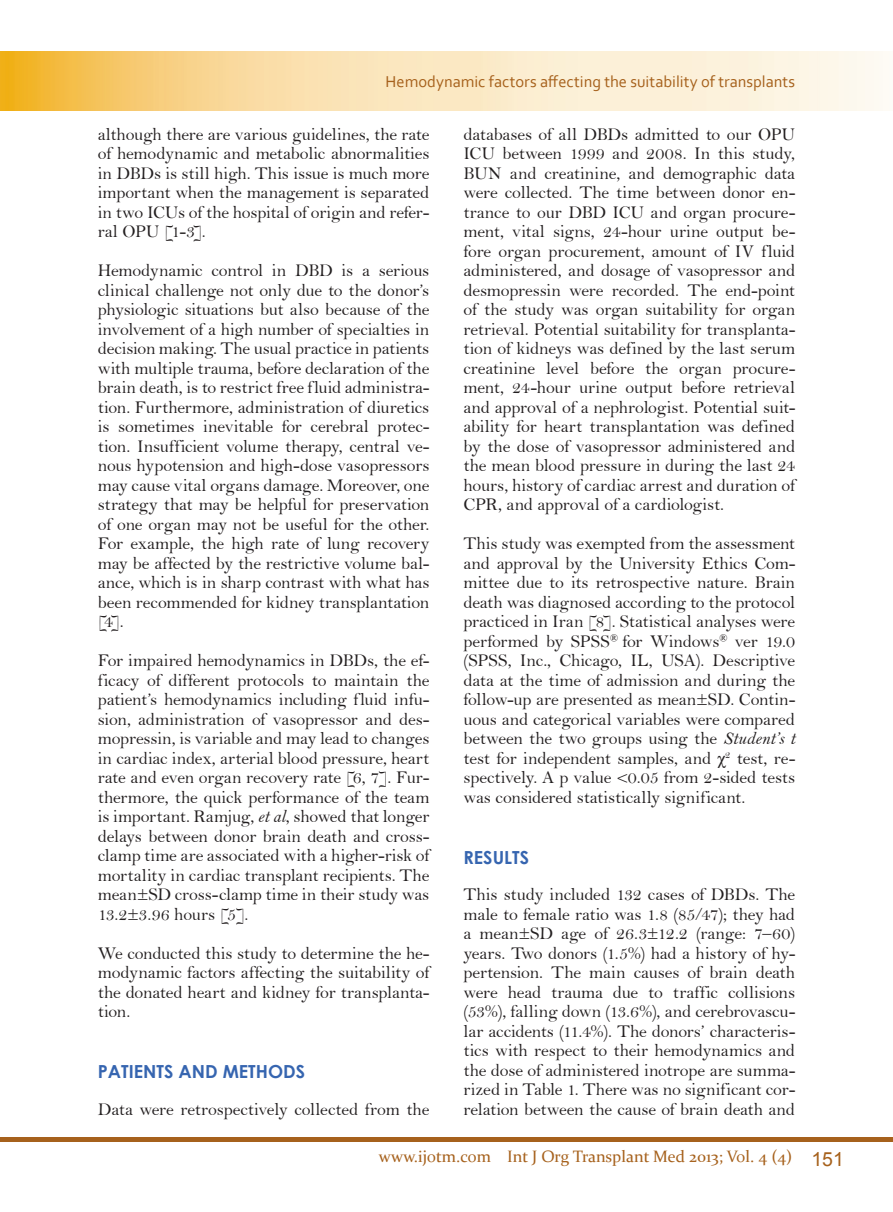
<style>
.page{position:relative;width:893px;height:1212px;background:#fff}
.page>*{position:absolute;margin:0;border:0;box-sizing:border-box;transform-origin:0 0}
.Body{font:18px/19.5px "Bell";letter-spacing:-.01em;color:#231f20;text-align:justify}
.Body_first_Para{font:18px/19.5px "Bell";letter-spacing:-.01em;color:#231f20;text-align:justify}
.Heading{font:700 18px "Century Gothic";color:#3665b0}
.Running_Title{font:16.5px "Corbel";color:#a6611c}
.t1{font:16.5px "Constantia";color:#a6611c}
.s1{font-family:"Bell MT Italic"}
.s2{font-family:"Times New Roman"}
.s3{font-family:"Arial";font-size:19.5px}
</style>
<div class="page">
<div style="left:0;top:1137px;width:893px;height:5px;background:#a6611c"></div>
<img style="left:0;top:52px;width:883px;height:59px">
<p class="Running_Title" style="left:385px;top:72px;width:411px">Hemodynamic factors affecting the suitability of transplants</p>
<p class="Body_first_Para" style="left:98px;top:124px;width:333px">although there are various guidelines, the rate of hemodynamic and metabolic abnormalities in DBDs is still high. This issue is much more important when the management is separated in two ICUs of the hospital of origin and refer&shy;ral OPU [1-3].</p>
<p class="Body" style="left:98px;top:261px;width:333px">Hemodynamic control in DBD is a serious clinical challenge not only due to the donor’s physiologic situations but also because of the involvement of a high number of specialties in decision making. The usual practice in patients with multiple trauma, before declaration of the brain death, is to restrict free fluid administra&shy;tion. Furthermore, administration of diuretics is sometimes inevitable for cerebral protec&shy;tion. Insufficient volume therapy, central ve&shy;nous hypotension and high-dose vasopressors may cause vital organs damage. Moreover, one strategy that may be helpful for preservation of one organ may not be useful for the other.<br>For example, the high rate of lung recovery may be affected by the restrictive volume bal&shy;ance, which is in sharp contrast with what has been recommended for kidney transplantation [4].</p>
<p class="Body" style="left:98px;top:651px;width:333px">For impaired hemodynamics in DBDs, the ef&shy;ficacy of different protocols to maintain the patient’s hemodynamics including fluid infu&shy;sion, administration of vasopressor and des&shy;mopressin, is variable and may lead to changes in cardiac index, arterial blood pressure, heart rate and even organ recovery rate [6, 7]. Fur&shy;thermore, the quick performance of the team is important. Ramjug, <span class="s1">et al</span>, showed that longer delays between donor brain death and cross&shy;clamp time are associated with a higher-risk of mortality in cardiac transplant recipients. The mean±SD cross-clamp time in their study was 13.2±3.96 hours [5].</p>
<p class="Body" style="left:98px;top:943px;width:333px">We conducted this study to determine the he&shy;modynamic factors affecting the suitability of the donated heart and kidney for transplanta&shy;tion.</p>
<p class="Heading" style="left:98px;top:1058px;width:209px">PATIENTS AND METHODS</p>
<p class="Body" style="left:98px;top:1099px;width:333px">Data were retrospectively collected from the</p>
<p class="Body" style="left:463px;top:124px;width:333px">databases of all DBDs admitted to our OPU ICU between 1999 and 2008. In this study, BUN and creatinine, and demographic data were collected. The time between donor en&shy;trance to our DBD ICU and organ procure&shy;ment, vital signs, 24-hour urine output be&shy;fore organ procurement, amount of IV fluid administered, and dosage of vasopressor and desmopressin were recorded. The end-point of the study was organ suitability for organ retrieval. Potential suitability for transplanta&shy;tion of kidneys was defined by the last serum creatinine level before the organ procure&shy;ment, 24-hour urine output before retrieval and approval of a nephrologist. Potential suit&shy;ability for heart transplantation was defined by the dose of vasopressor administered and the mean blood pressure in during the last 24 hours, history of cardiac arrest and duration of CPR, and approval of a cardiologist.</p>
<p class="Body" style="left:463px;top:534px;width:333px">This study was exempted from the assessment and approval by the University Ethics Com&shy;mittee due to its retrospective nature. Brain death was diagnosed according to the protocol practiced in Iran [8]. Statistical analyses were performed by SPSS<sup>®</sup> for Windows<sup>®</sup> ver 19.0 (SPSS, Inc., Chicago, IL, USA). Descriptive data at the time of admission and during the follow-up are presented as mean±SD. Contin&shy;uous and categorical variables were compared between the two groups using the <span class="s1">Student’s t </span>test for independent samples, and <span class="s2">χ</span><sup>2</sup> test, re&shy;spectively. A p value &lt;0.05 from 2-sided tests was considered statistically significant.</p>
<p class="Heading" style="left:463px;top:843px;width:67px">RESULTS</p>
<p class="Body" style="left:463px;top:885px;width:333px">This study included 132 cases of DBDs. The male to female ratio was 1.8 (85/47); they had a mean±SD age of 26.3±12.2 (range: 7–60) years. Two donors (1.5%) had a history of hy&shy;pertension. The main causes of brain death were head trauma due to traffic collisions (53%), falling down (13.6%), and cerebrovascu&shy;lar accidents (11.4%). The donors’ characteris&shy;tics with respect to their hemodynamics and the dose of administered inotrope are summa&shy;rized in Table 1. There was no significant cor&shy;relation between the cause of brain death and</p>
<p class="t1" style="left:379px;top:1145px;width:467px">www.ijotm.com Int J Org Transplant Med 2013; Vol. 4 (4) <span class="s3">151</span></p>
</div>
